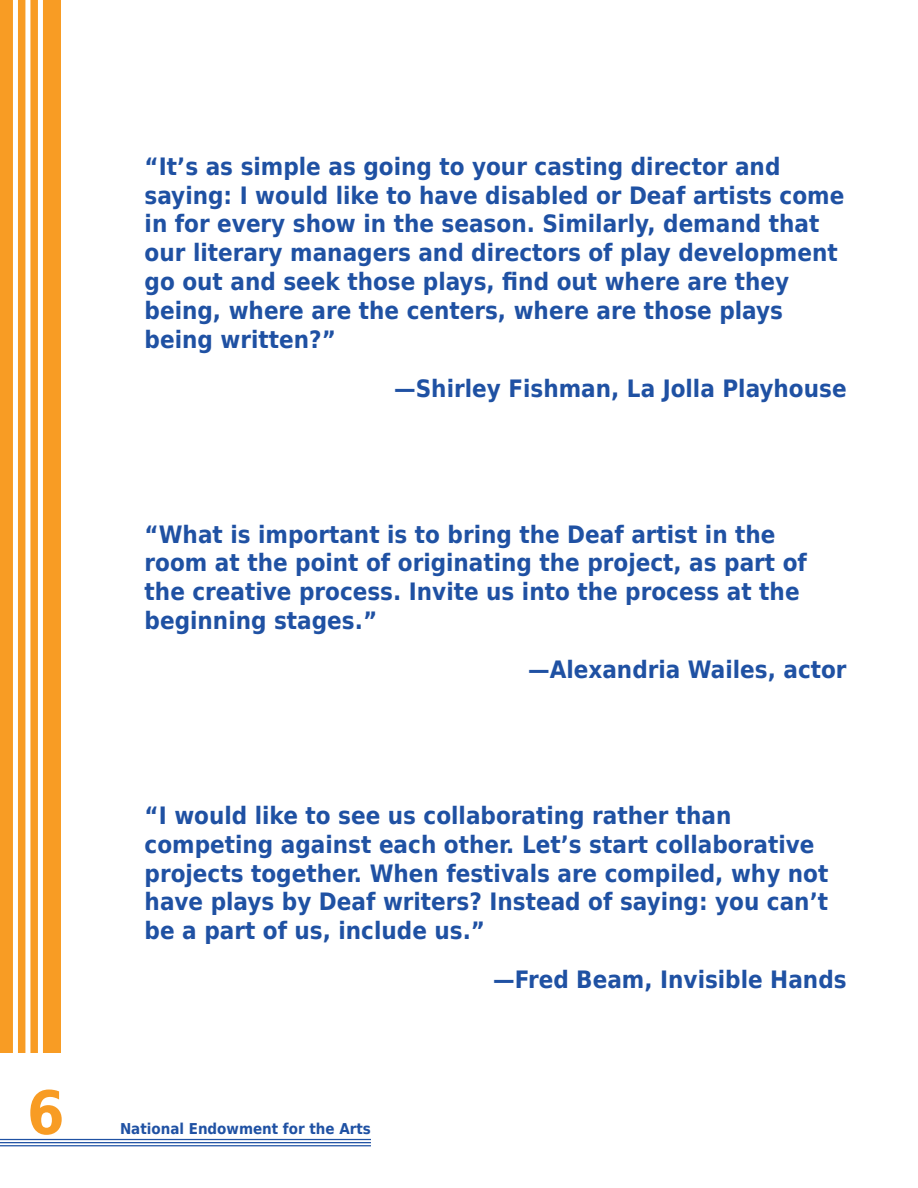
<style>
.page{position:relative;width:918px;height:1188px;background:#fff}
.page>*{position:absolute;margin:0;border:0;box-sizing:border-box;transform-origin:0 0}
.t1{font:700 60px "DejaVu Sans Condensed";color:#f89c24}
.t2{font:700 24px/28.8px "DejaVu Sans Condensed";color:#1f51a3}
.t3{font:700 15px "DejaVu Sans Condensed";color:#1f51a3}
</style>
<div class="page">
<hr style="left:0;top:1139px;width:371px;height:1px;background:#1f51a3">
<hr style="left:0;top:1142px;width:371px;height:1px;background:#1f51a3">
<hr style="left:0;top:1145px;width:371px;height:1px;background:#1f51a3">
<div style="left:0;top:0;width:60px;height:1053px;background:#f89c24"></div>
<div style="left:38px;top:0;width:5px;height:1063px;background:#fff"></div>
<div style="left:25px;top:0;width:5px;height:1063px;background:#fff"></div>
<div style="left:13px;top:0;width:5px;height:1063px;background:#fff"></div>
<h1 class="t1" style="left:27px;top:1064px;width:39px">6</h1>
<p class="t2" style="left:145px;top:151px;width:701px">“It’s as simple as going to your casting director and saying: I would like to have disabled or Deaf artists come in for every show in the season. Similarly, demand that our literary managers and directors of play development go out and seek those plays, find out where are they being, where are the centers, where are those plays being written?”</p>
<p class="t2" style="left:394px;top:373px;width:454px">—Shirley Fishman, La Jolla Playhouse</p>
<p class="t2" style="left:145px;top:519px;width:664px">“What is important is to bring the Deaf artist in the room at the point of originating the project, as part of the creative process. Invite us into the process at the beginning stages.”</p>
<p class="t2" style="left:528px;top:655px;width:320px">—Alexandria Wailes, actor</p>
<p class="t2" style="left:145px;top:800px;width:685px">“I would like to see us collaborating rather than competing against each other. Let’s start collaborative projects together. When festivals are compiled, why not have plays by Deaf writers? Instead of saying: you can’t be a part of us, include us.”</p>
<p class="t2" style="left:493px;top:965px;width:355px">—Fred Beam, Invisible Hands</p>
<p class="t3" style="left:120px;top:1116px;width:252px">National Endowment for the Arts</p>
</div>
